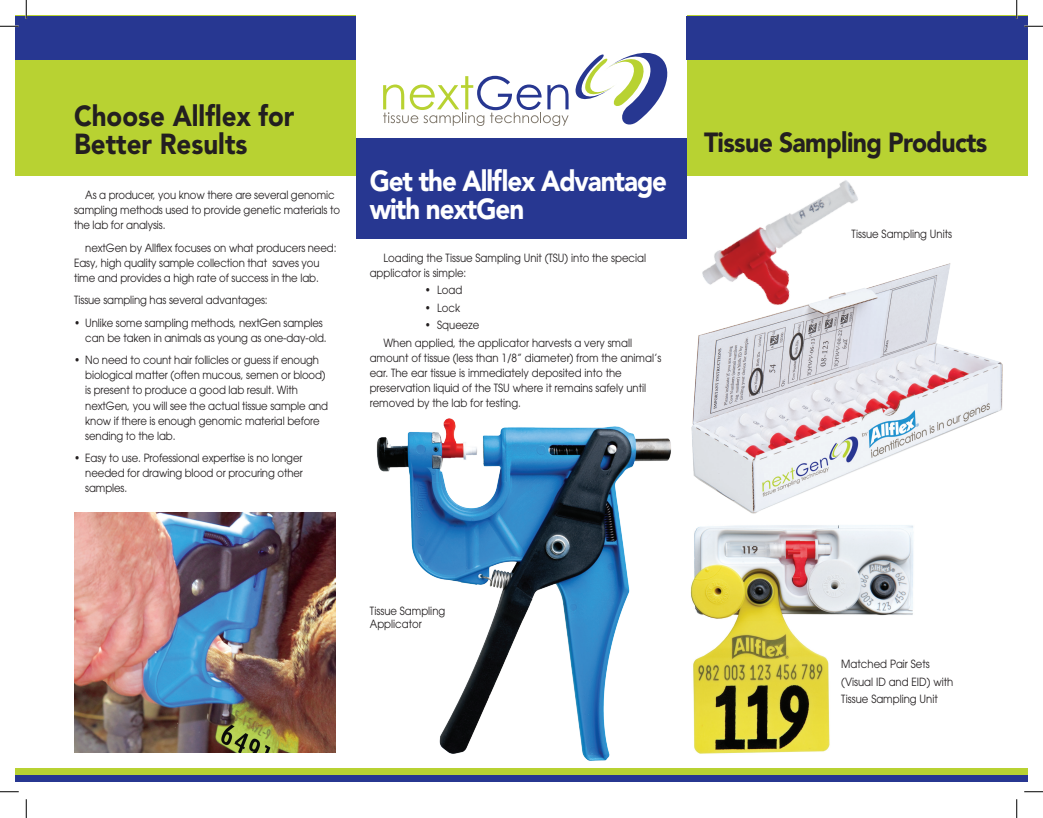
<style>
.page{position:relative;width:1043px;height:818px;background:#fff}
.page>*{position:absolute;margin:0;border:0;box-sizing:border-box;transform-origin:0 0}
.t1{font:900 28.75px "Avenir";letter-spacing:-.04em;color:#fff;scale:.9 1}
.t2{font:900 28.75px/28.8px "Avenir";color:#231f20;scale:.9 1}
.t3{font:900 27.5px "Avenir";letter-spacing:-.025em;color:#231f20;scale:.9 1}
.t4{font:11.25px/15px "Avant Garde";letter-spacing:-.01em;color:#231f20;scale:.9 1}
</style>
<div class="page">
<img style="left:376px;top:418px;width:295px;height:343px">
<div style="left:355px;top:138px;width:331px;height:101px;background:#273791"></div>
<div style="left:15px;top:15px;width:340px;height:161px;background:#b8d232"></div>
<svg style="left:383px;top:76px;width:185px;height:50px"></svg>
<svg style="left:575px;top:52px;width:93px;height:73px"></svg>
<img style="left:665px;top:508px;width:249px;height:252px">
<img style="left:714px;top:180px;width:144px;height:81px">
<div style="left:15px;top:768px;width:1013px;height:7px;background:#b8d232"></div>
<div style="left:15px;top:775px;width:1013px;height:6px;background:#273791"></div>
<img style="left:676px;top:261px;width:327px;height:254px">
<div style="left:686px;top:16px;width:341px;height:160px;background:#b8d232"></div>
<div style="left:686px;top:16px;width:341px;height:44px;background:#273791"></div>
<div style="left:15px;top:16px;width:340px;height:44px;background:#273791"></div>
<img style="left:74px;top:512px;width:261px;height:240px">
<svg style="left:0;top:25px;width:19px;height:2px"></svg>
<svg style="left:1024px;top:25px;width:18px;height:2px"></svg>
<svg style="left:0;top:791px;width:19px;height:1px"></svg>
<svg style="left:1024px;top:791px;width:18px;height:1px"></svg>
<svg style="left:25px;top:0;width:2px;height:19px"></svg>
<svg style="left:25px;top:799px;width:2px;height:19px"></svg>
<svg style="left:1015px;top:0;width:2px;height:19px"></svg>
<svg style="left:1016px;top:799px;width:1px;height:19px"></svg>
<p class="t2" style="left:74px;top:101px;width:246px">Choose Allflex for<br>Better Results</p>
<p class="t4" style="left:74px;top:188px;width:297px;text-indent:11px">As a producer, you know there are several genomic sampling methods used to provide genetic materials to the lab for analysis.</p>
<p class="t4" style="left:74px;top:240px;width:293px;text-indent:11px">nextGen by Allflex focuses on what producers need:<br>Easy, high quality sample collection that saves you time and provides a high rate of success in the lab.</p>
<p class="t4" style="left:74px;top:293px;width:217px">Tissue sampling has several advantages:</p>
<p class="t4" style="left:74px;top:315px;width:278px">• Unlike some sampling methods, nextGen samples</p>
<p class="t4" style="left:85px;top:330px;width:270px">can be taken in animals as young as one-day-old.</p>
<p class="t4" style="left:74px;top:353px;width:274px">• No need to count hair follicles or guess if enough</p>
<p class="t4" style="left:85px;top:368px;width:268px">biological matter (often mucous, semen or blood)</p>
<p class="t4" style="left:85px;top:383px;width:271px">is present to produce a good lab result. With nextGen, you will see the actual tissue sample and know if there is enough genomic material before sending to the lab.</p>
<p class="t4" style="left:85px;top:450px;width:243px;text-align:justify;text-indent:-11px">• Easy to use. Professional expertise is no longer needed for drawing blood or procuring other samples.</p>
<p class="t1" style="left:370px;top:163px;width:332px">Get the Allflex Advantage</p>
<p class="t1" style="left:370px;top:192px;width:173px">with nextGen</p>
<p class="t4" style="left:370px;top:250px;width:309px;text-indent:14px">Loading the Tissue Sampling Unit (TSU) into the special applicator is simple:</p>
<p class="t4" style="left:425px;top:283px;width:43px">• Load</p>
<p class="t4" style="left:425px;top:300px;width:41px">• Lock</p>
<p class="t4" style="left:425px;top:318px;width:62px">• Squeeze</p>
<p class="t4" style="left:370px;top:335px;width:326px;text-indent:14px">When applied, the applicator harvests a very small amount of tissue (less than 1/8” diameter) from the animal’s ear. The ear tissue is immediately deposited into the preservation liquid of the TSU where it remains safely until removed by the lab for testing.</p>
<p class="t3" style="left:704px;top:126px;width:316px">Tissue Sampling Products</p>
<p class="t4" style="left:851px;top:226px;width:113px">Tissue Sampling Units</p>
<p class="t4" style="left:370px;top:605px;width:85px;line-height:12.5px">Tissue Sampling<br>Applicator</p>
<p class="t4" style="left:841px;top:656px;width:100px">Matched Pair Sets</p>
<p class="t4" style="left:841px;top:673px;width:126px;line-height:17.5px">(Visual ID and EID) with<br>Tissue Sampling Unit</p>
</div>
